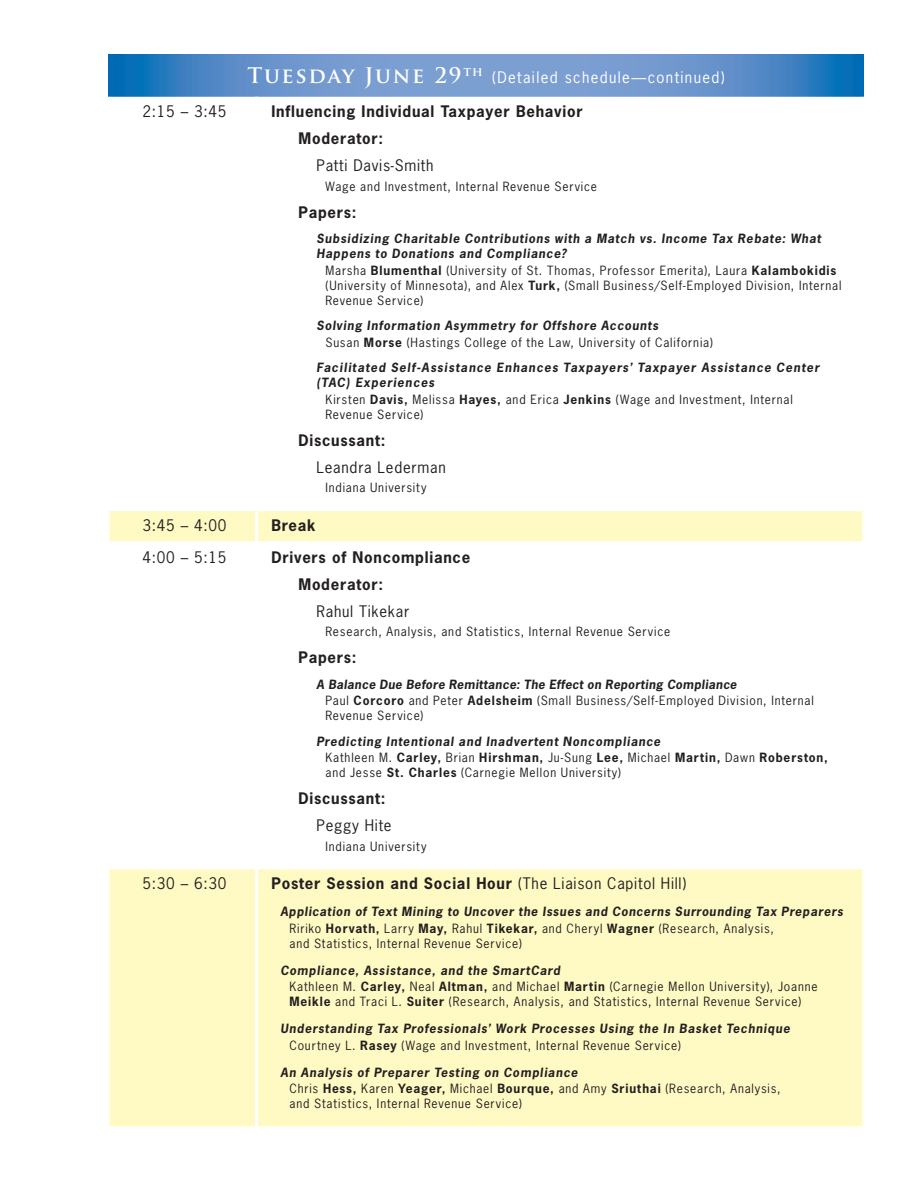
<style>
.page{position:relative;width:918px;height:1188px;background:#fff}
.page>*{position:absolute;margin:0;border:0;box-sizing:border-box;transform-origin:0 0}
.t1{font:700 21px "Trajan Pro";letter-spacing:.09em;color:#fff}
.t2{font:700 15px/27px "News Gothic Std";letter-spacing:.05em;color:#231f20}
.t3{font:15px "News Gothic Std";letter-spacing:.05em;color:#231f20}
.t4{font:15px "News Gothic Std";letter-spacing:.09em;color:#fff}
.t5{font:12px/15px "News Gothic Std";letter-spacing:.07em;color:#231f20}
.t6{font:italic 700 12px/16.5px "News Gothic Std";letter-spacing:.07em;color:#231f20}
.t7{font:italic 700 12px/16.5px "News Gothic Std";letter-spacing:.035em;color:#231f20}
.t8{font:italic 700 12px/15px "News Gothic Std";letter-spacing:.09em;color:#231f20}
.s1{font-weight:700}
.s2{font-weight:700;font-style:italic}
.s3{font-weight:400;font-style:normal}
.s4{font-style:normal}
.s5{font-weight:400}
</style>
<div class="page">
<svg style="left:109px;top:54px;width:754px;height:43px;background:#5e90ca"></svg>
<svg style="left:110px;top:511px;width:752px;height:615px"></svg>
<hr style="left:108px;top:541px;width:148px;height:2px;background:#fff">
<hr style="left:256px;top:541px;width:608px;height:2px;background:#fff">
<hr style="left:108px;top:868px;width:148px;height:1px;background:#fff">
<hr style="left:256px;top:868px;width:608px;height:1px;background:#fff">
<hr style="left:255px;top:543px;width:3px;height:325px;background:#fff">
<hr style="left:255px;top:511px;width:3px;height:30px;background:#fff">
<hr style="left:255px;top:869px;width:3px;height:257px;background:#fff">
<h1 class="t1" style="left:247px;top:63px;width:237px">Tuesday June 29<sup>th</sup></h1>
<p class="t4" style="left:492px;top:68px;width:234px">(Detailed schedule—continued)</p>
<p class="t3" style="left:142px;top:102px;width:86px">2:15 – 3:45</p>
<p class="t2" style="left:299px;top:98px;width:286px;text-indent:-27px">Influencing Individual Taxpayer Behavior<br>Moderator:</p>
<p class="t3" style="left:317px;top:156px;width:119px">Patti Davis-Smith</p>
<p class="t5" style="left:326px;top:179px;width:273px">Wage and Investment, Internal Revenue Service</p>
<p class="t2" style="left:298px;top:198px;width:60px">Papers:</p>
<p class="t6" style="left:316px;top:231px;width:506px;line-height:15px">Subsidizing Charitable Contributions with a Match vs. Income Tax Rebate: What<br>Happens to Donations and Compliance?</p>
<p class="t5" style="left:326px;top:263px;width:517px">Marsha <span class="s1">Blumenthal</span> (University of St. Thomas, Professor Emerita), Laura <span class="s1">Kalambokidis </span>(University of Minnesota), and Alex <span class="s1">Turk,</span> (Small Business/Self-Employed Division, Internal<br>Revenue Service)</p>
<p class="t5" style="left:326px;top:318px;width:389px;line-height:16.5px;text-indent:-9px"><span class="s2">Solving Information Asymmetry for Offshore Accounts<br></span>Susan <span class="s1">Morse</span> (Hastings College of the Law, University of California)</p>
<p class="t8" style="left:317px;top:360px;width:505px">Facilitated Self-Assistance Enhances Taxpayers’ Taxpayer Assistance Center (TAC) Experiences</p>
<p class="t5" style="left:326px;top:392px;width:469px">Kirsten <span class="s1">Davis,</span> Melissa <span class="s1">Hayes,</span> and Erica <span class="s1">Jenkins</span> (Wage and Investment, Internal<br>Revenue Service)</p>
<p class="t2" style="left:298px;top:426px;width:89px">Discussant:</p>
<p class="t3" style="left:316px;top:458px;width:131px">Leandra Lederman</p>
<p class="t5" style="left:326px;top:480px;width:103px">Indiana University</p>
<p class="t3" style="left:142px;top:516px;width:86px">3:45 – 4:00</p>
<p class="t2" style="left:272px;top:512px;width:46px">Break</p>
<p class="t3" style="left:142px;top:547px;width:86px">4:00 – 5:15</p>
<p class="t2" style="left:299px;top:543px;width:173px;text-indent:-27px">Drivers of Noncompliance<br>Moderator:</p>
<p class="t3" style="left:317px;top:601px;width:94px">Rahul Tikekar</p>
<p class="t5" style="left:326px;top:624px;width:346px">Research, Analysis, and Statistics, Internal Revenue Service</p>
<p class="t2" style="left:298px;top:644px;width:60px">Papers:</p>
<p class="t7" style="left:326px;top:676px;width:490px;text-indent:-9px">A Balance Due Before Remittance: The Effect on Reporting Compliance<br><span class="s3">Paul</span> <span class="s4">Corcoro</span> <span class="s3">and Peter</span> <span class="s4">Adelsheim</span> <span class="s3">(Small Business/Self-Employed Division, Internal</span></p>
<p class="t5" style="left:326px;top:708px;width:99px">Revenue Service)</p>
<p class="t6" style="left:326px;top:733px;width:504px;text-indent:-9px">Predicting Intentional and Inadvertent Noncompliance<br><span class="s3">Kathleen M.</span> <span class="s4">Carley,</span> <span class="s3">Brian</span> <span class="s4">Hirshman,</span> <span class="s3">Ju-Sung</span> <span class="s4">Lee,</span> <span class="s3">Michael</span> <span class="s4">Martin,</span> <span class="s3">Dawn</span> <span class="s4">Roberston,</span></p>
<p class="t5" style="left:326px;top:765px;width:297px">and Jesse <span class="s1">St. Charles</span> (Carnegie Mellon University)</p>
<p class="t2" style="left:299px;top:785px;width:89px">Discussant:</p>
<p class="t3" style="left:317px;top:816px;width:77px">Peggy Hite</p>
<p class="t5" style="left:326px;top:838px;width:103px">Indiana University</p>
<p class="t3" style="left:142px;top:874px;width:86px">5:30 – 6:30</p>
<p class="t2" style="left:272px;top:870px;width:416px">Poster Session and Social Hour <span class="s5">(The Liaison Capitol Hill)</span></p>
<p class="t6" style="left:290px;top:904px;width:555px;text-indent:-9px">Application of Text Mining to Uncover the Issues and Concerns Surrounding Tax Preparers<br><span class="s3">Ririko</span> <span class="s4">Horvath,</span> <span class="s3">Larry</span> <span class="s4">May,</span> <span class="s3">Rahul</span> <span class="s4">Tikekar,</span> <span class="s3">and Cheryl</span> <span class="s4">Wagner</span> <span class="s3">(Research, Analysis,</span></p>
<p class="t5" style="left:289px;top:936px;width:234px">and Statistics, Internal Revenue Service)</p>
<p class="t5" style="left:289px;top:962px;width:530px;line-height:16.5px;text-indent:-9px"><span class="s2">Compliance, Assistance, and the SmartCard<br></span>Kathleen M. <span class="s1">Carley,</span> Neal <span class="s1">Altman,</span> and Michael <span class="s1">Martin</span> (Carnegie Mellon University), Joanne</p>
<p class="t5" style="left:290px;top:994px;width:513px"><span class="s1">Meikle</span> and Traci L. <span class="s1">Suiter</span> (Research, Analysis, and Statistics, Internal Revenue Service)</p>
<p class="t6" style="left:290px;top:1021px;width:502px;text-indent:-9px">Understanding Tax Professionals’ Work Processes Using the In Basket Technique<br><span class="s3">Courtney L.</span> <span class="s4">Rasey</span> <span class="s3">(Wage and Investment, Internal Revenue Service)</span></p>
<p class="t5" style="left:290px;top:1064px;width:493px;line-height:16.5px;text-indent:-9px"><span class="s2">An Analysis of Preparer Testing on Compliance<br></span>Chris <span class="s1">Hess,</span> Karen <span class="s1">Yeager,</span> Michael <span class="s1">Bourque,</span> and Amy <span class="s1">Sriuthai</span> (Research, Analysis,</p>
<p class="t5" style="left:290px;top:1096px;width:234px">and Statistics, Internal Revenue Service)</p>
</div>
